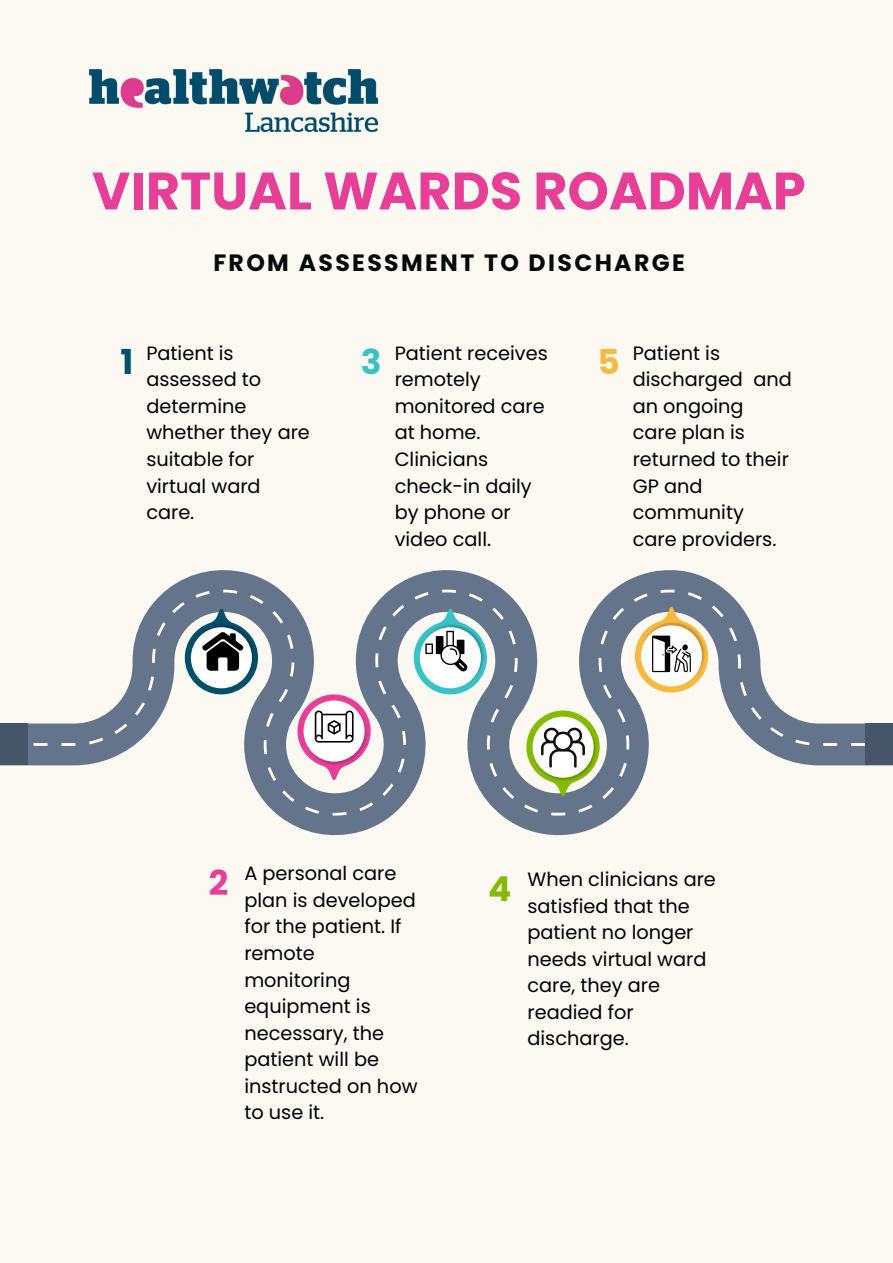
<style>
.page{position:relative;width:893px;height:1263px;background:#fff}
.page>*{position:absolute;margin:0;border:0;box-sizing:border-box;transform-origin:0 0}
.t1{font:700 52.57px "Poppins";color:#e73e97}
.t2{font:700 34.35px "Poppins";color:#004f6b}
.t3{font:700 34.35px "Poppins";color:#e73e97}
.t4{font:700 34.35px "Poppins";color:#84ba00}
.t5{font:700 34.35px "Poppins";color:#39c2c5}
.t6{font:700 34.35px "Poppins";color:#f9b93e}
.t7{font:700 23.62px "Poppins";letter-spacing:.1em;color:#050a08}
.t8{font:19.27px/26.5px "Poppins";color:#000}
</style>
<div class="page">
<div style="left:0;top:0;width:892px;height:1262px;background:#fcf9f3"></div>
<svg style="left:0;top:570px;width:892px;height:266px"></svg>
<svg style="left:34px;top:589px;width:831px;height:226px"></svg>
<div style="left:865px;top:723px;width:27px;height:42px;background:#475569"></div>
<div style="left:0;top:723px;width:28px;height:42px;background:#475569"></div>
<svg style="left:297px;top:694px;width:73px;height:86px"></svg>
<img style="left:89px;top:70px;width:288px;height:62px">
<img style="left:280px;top:72px;width:23px;height:42px">
<svg style="left:185px;top:608px;width:73px;height:86px"></svg>
<svg style="left:414px;top:608px;width:73px;height:86px"></svg>
<svg style="left:526px;top:710px;width:73px;height:86px"></svg>
<svg style="left:635px;top:607px;width:73px;height:85px"></svg>
<h1 class="t1" style="left:92px;top:154px;width:715px">VIRTUAL WARDS ROADMAP</h1>
<p class="t7" style="left:213px;top:246px;width:473px">FROM ASSESSMENT TO DISCHARGE</p>
<p class="t2" style="left:120px;top:338px;width:14px">1</p>
<p class="t8" style="left:146px;top:340px;width:165px">Patient is assessed to determine whether they are suitable for virtual ward care.</p>
<p class="t8" style="left:395px;top:340px;width:155px">Patient receives remotely monitored care at home.<br>Clinicians check-in daily by phone or video call.</p>
<p class="t8" style="left:632px;top:340px;width:161px">Patient is discharged and an ongoing care plan is returned to their<br>GP and community care providers.</p>
<p class="t5" style="left:361px;top:338px;width:22px">3</p>
<p class="t6" style="left:597px;top:338px;width:24px">5</p>
<h2 class="t8" style="left:244px;top:860px;width:175px">A personal care plan is developed for the patient. If remote monitoring equipment is necessary, the patient will be instructed on how to use it.</h2>
<p class="t8" style="left:527px;top:866px;width:190px">When clinicians are satisfied that the patient no longer needs virtual ward care, they are readied for discharge.</p>
<p class="t3" style="left:209px;top:859px;width:21px">2</p>
<p class="t4" style="left:488px;top:864px;width:25px">4</p>
</div>
